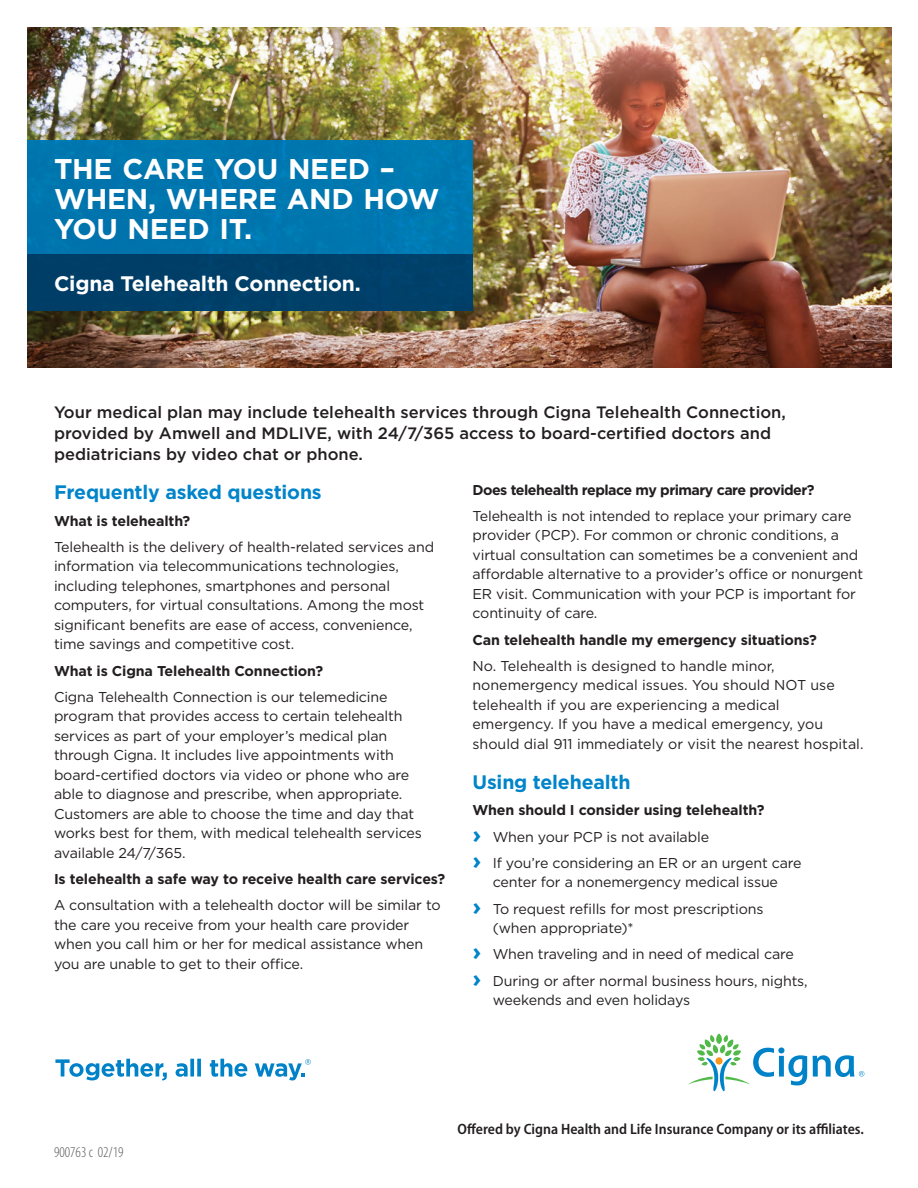
<style>
.page{position:relative;width:918px;height:1188px;background:#fff}
.page>*{position:absolute;margin:0;border:0;box-sizing:border-box;transform-origin:0 0}
.Headline_2_bars_phot{font:700 28.5px/30px "Gotham";letter-spacing:-.01em;color:#fff}
.Subheadline_bold_14{font:700 21px "Gotham";letter-spacing:-.01em;color:#fff}
.Subhead_body_bold_12{font:700 19.5px "Gotham";letter-spacing:-.01em;color:#0084ca}
.Body_copy__book_9_5{font:700 19.5px "Gotham";letter-spacing:-.01em;color:#0084ca}
.Intro_body_copy_medi{font:500 16.5px/21px "Gotham";color:#231f20}
.Offered_by_legal{font:600 semi-condensed 15px "Myriad Pro";color:#231f20}
.Legal_copy_Cat{font:300 condensed 15px "Myriad Pro";color:#57585a}
.Body_copy__book_9_5-2{font:14.25px/19.5px "Gotham";letter-spacing:-.01em;color:#231f20}
.Bullet_copy_book_9_5{font:14.25px/19.5px "Gotham";letter-spacing:-.01em;color:#231f20}
.Body_copy__book_9_5-3{font:700 14.25px "Gotham";letter-spacing:-.01em;color:#231f20}
.Body_copy__book_9_5-4{font:700 14.25px "Gotham";letter-spacing:-.035em;color:#231f20}
.s1{font-weight:700;font-size:24px;color:#0084ca}
</style>
<div class="page">
<img style="left:27px;top:27px;width:864px;height:340px">
<div style="left:27px;top:140px;width:445px;height:114px;background:#0076af"></div>
<div style="left:27px;top:254px;width:445px;height:56px;background:#003f68"></div>
<svg style="left:55px;top:1059px;width:112px;height:21px"></svg>
<svg style="left:176px;top:1059px;width:25px;height:18px"></svg>
<svg style="left:210px;top:1059px;width:37px;height:18px"></svg>
<svg style="left:255px;top:1059px;width:56px;height:21px"></svg>
<svg style="left:688px;top:1034px;width:176px;height:57px"></svg>
<p class="Headline_2_bars_phot" style="left:54px;top:154px;width:387px">THE CARE YOU NEED –<br>WHEN, WHERE AND HOW<br>YOU NEED IT.</p>
<p class="Subheadline_bold_14" style="left:54px;top:269px;width:308px">Cigna Telehealth Connection.</p>
<p class="Intro_body_copy_medi" style="left:54px;top:402px;width:733px">Your medical plan may include telehealth services through Cigna Telehealth Connection, provided by Amwell and MDLIVE, with 24/7/365 access to board-certified doctors and pediatricians by video chat or phone.</p>
<p class="Subhead_body_bold_12" style="left:54px;top:480px;width:269px">Frequently asked questions</p>
<p class="Body_copy__book_9_5-3" style="left:54px;top:511px;width:138px">What is telehealth?</p>
<p class="Body_copy__book_9_5-2" style="left:54px;top:537px;width:382px">Telehealth is the delivery of health-related services and information via telecommunications technologies, including telephones, smartphones and personal computers, for virtual consultations. Among the most significant benefits are ease of access, convenience, time savings and competitive cost.</p>
<p class="Body_copy__book_9_5-3" style="left:54px;top:661px;width:271px">What is Cigna Telehealth Connection?</p>
<p class="Body_copy__book_9_5-2" style="left:54px;top:687px;width:369px">Cigna Telehealth Connection is our telemedicine program that provides access to certain telehealth services as part of your employer’s medical plan through Cigna. It includes live appointments with board-certified doctors via video or phone who are able to diagnose and prescribe, when appropriate.<br>Customers are able to choose the time and day that works best for them, with medical telehealth services available 24/7/365.</p>
<p class="Body_copy__book_9_5-3" style="left:54px;top:870px;width:393px">Is telehealth a safe way to receive health care services?</p>
<p class="Body_copy__book_9_5-2" style="left:54px;top:895px;width:388px">A consultation with a telehealth doctor will be similar to the care you receive from your health care provider when you call him or her for medical assistance when you are unable to get to their office.</p>
<p class="Body_copy__book_9_5-4" style="left:473px;top:480px;width:344px">Does telehealth replace my primary care provider?</p>
<p class="Body_copy__book_9_5-2" style="left:473px;top:506px;width:392px">Telehealth is not intended to replace your primary care provider (PCP). For common or chronic conditions, a virtual consultation can sometimes be a convenient and affordable alternative to a provider’s office or nonurgent ER visit. Communication with your PCP is important for continuity of care.</p>
<p class="Body_copy__book_9_5-3" style="left:473px;top:630px;width:346px">Can telehealth handle my emergency situations?</p>
<p class="Body_copy__book_9_5-2" style="left:473px;top:656px;width:392px">No. Telehealth is designed to handle minor, nonemergency medical issues. You should NOT use telehealth if you are experiencing a medical emergency. If you have a medical emergency, you should dial 911 immediately or visit the nearest hospital.</p>
<p class="Body_copy__book_9_5" style="left:473px;top:769px;width:160px">Using telehealth</p>
<p class="Body_copy__book_9_5-3" style="left:473px;top:801px;width:294px">When should I consider using telehealth?</p>
<p class="Bullet_copy_book_9_5" style="left:473px;top:827px;width:238px"><span class="s1">›</span> When your PCP is not available</p>
<p class="Bullet_copy_book_9_5" style="left:473px;top:853px;width:331px;text-align:center"><span class="s1">›</span> If you’re considering an ER or an urgent care center for a nonemergency medical issue</p>
<p class="Bullet_copy_book_9_5" style="left:493px;top:899px;width:272px;text-indent:-20px"><span class="s1">›</span> To request refills for most prescriptions (when appropriate)*</p>
<p class="Bullet_copy_book_9_5" style="left:473px;top:944px;width:323px"><span class="s1">›</span> When traveling and in need of medical care</p>
<p class="Bullet_copy_book_9_5" style="left:493px;top:971px;width:317px;text-indent:-20px"><span class="s1">›</span> During or after normal business hours, nights, weekends and even holidays</p>
<p class="Legal_copy_Cat" style="left:54px;top:1144px;width:71px">900763 c 02/19</p>
<p class="Offered_by_legal" style="left:458px;top:1120px;width:408px">Offered by Cigna Health and Life Insurance Company or its affiliates.</p>
</div>
